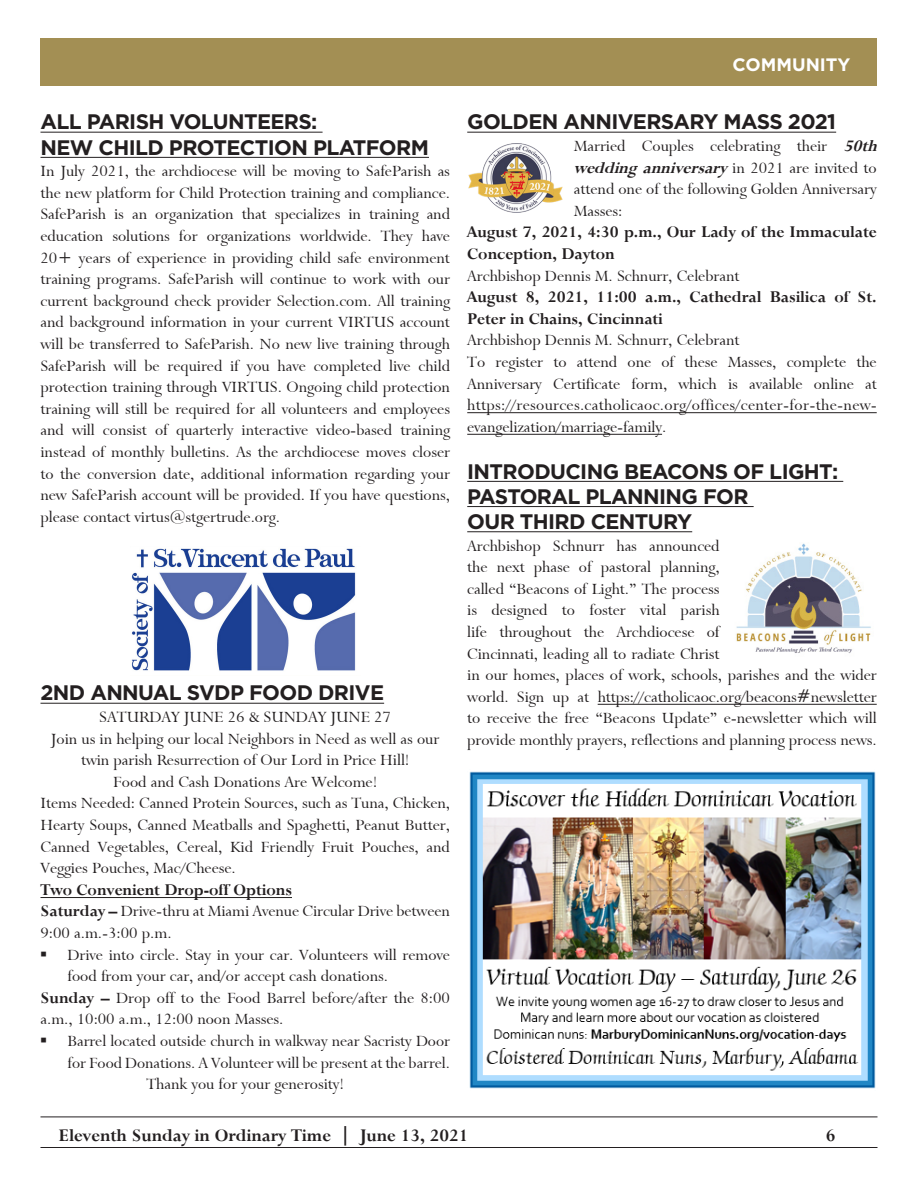
<style>
.page{position:relative;width:918px;height:1188px;background:#fff}
.page>*{position:absolute;margin:0;border:0;box-sizing:border-box;transform-origin:0 0}
.t1{font:700 21px/25.2px "Gotham";letter-spacing:-.03em;color:#231f20}
.t2{font:19.5px "Bronte Bold SWFTE";color:#231f20}
.List_Paragraph{font:18px/21.6px "Bronte Regular SWFTE";color:#231f20}
.t3{font:18px/21.6px "Bronte Bold SWFTE";color:#231f20}
.t4{font:700 18px "Gotham";color:#fff}
.s1{font-family:"Bronte Bold SWFTE"}
.s2{font-family:"Times New Roman";font-weight:700;font-style:italic}
.s3{font-family:"Bronte Bold SWFTE";font-style:italic}
</style>
<div class="page">
<hr style="left:40px;top:1147px;width:838px;height:1px;background:#231f20">
<hr style="left:40px;top:1117px;width:838px;height:1px;background:#231f20">
<div style="left:40px;top:39px;width:838px;height:47px;background:#a38f54"></div>
<img style="left:736px;top:543px;width:135px;height:110px">
<hr style="left:40px;top:132px;width:283px;height:1px;background:#231f20">
<hr style="left:40px;top:157px;width:389px;height:1px;background:#231f20">
<hr style="left:40px;top:703px;width:344px;height:1px;background:#231f20">
<hr style="left:40px;top:897px;width:252px;height:1px;background:#231f20">
<img style="left:131px;top:548px;width:225px;height:123px">
<img style="left:469px;top:771px;width:407px;height:318px">
<hr style="left:467px;top:132px;width:369px;height:1px;background:#231f20">
<hr style="left:467px;top:412px;width:410px;height:1px;background:#231f20">
<hr style="left:467px;top:434px;width:195px;height:1px;background:#231f20">
<hr style="left:467px;top:481px;width:376px;height:1px;background:#231f20">
<hr style="left:467px;top:506px;width:287px;height:1px;background:#231f20">
<hr style="left:467px;top:532px;width:225px;height:1px;background:#231f20">
<hr style="left:598px;top:704px;width:279px;height:1px;background:#231f20">
<img style="left:468px;top:143px;width:95px;height:70px">
<p class="t4" style="left:733px;top:54px;width:119px">COMMUNITY</p>
<p class="t1" style="left:40px;top:109px;width:390px">ALL PARISH VOLUNTEERS:<br>NEW CHILD PROTECTION PLATFORM</p>
<p class="List_Paragraph" style="left:40px;top:160px;width:411px;text-align:justify">In July 2021, the archdiocese will be moving to SafeParish as the new platform for Child Protection training and compliance.<br>SafeParish is an organization that specializes in training and education solutions for organizations worldwide. They have 20+ years of experience in providing child safe environment training programs. SafeParish will continue to work with our current background check provider Selection.com. All training and background information in your current VIRTUS account will be transferred to SafeParish. No new live training through SafeParish will be required if you have completed live child protection training through VIRTUS. Ongoing child protection training will still be required for all volunteers and employees and will consist of quarterly interactive video-based training instead of monthly bulletins. As the archdiocese moves closer to the conversion date, additional information regarding your new SafeParish account will be provided. If you have questions, please contact virtus@stgertrude.org.</p>
<p class="t1" style="left:40px;top:680px;width:345px">2ND ANNUAL SVDP FOOD DRIVE</p>
<p class="List_Paragraph" style="left:99px;top:706px;width:293px">SATURDAY JUNE 26 &amp; SUNDAY JUNE 27</p>
<p class="List_Paragraph" style="left:51px;top:728px;width:390px;text-align:center">Join us in helping our local Neighbors in Need as well as our twin parish Resurrection of Our Lord in Price Hill!</p>
<p class="List_Paragraph" style="left:113px;top:771px;width:266px">Food and Cash Donations Are Welcome!</p>
<p class="List_Paragraph" style="left:40px;top:793px;width:411px;text-align:justify">Items Needed: Canned Protein Sources, such as Tuna, Chicken, Hearty Soups, Canned Meatballs and Spaghetti, Peanut Butter, Canned Vegetables, Cereal, Kid Friendly Fruit Pouches, and Veggies Pouches, Mac/Cheese.</p>
<p class="t3" style="left:40px;top:879px;width:253px">Two Convenient Drop-off Options</p>
<p class="List_Paragraph" style="left:40px;top:901px;width:411px"><span class="s1">Saturday –</span> Drive-thru at Miami Avenue Circular Drive between<br>9:00 a.m.-3:00 p.m.</p>
<p class="List_Paragraph" style="left:68px;top:944px;width:384px;text-indent:-27px"><span class="s2">▪</span> Drive into circle. Stay in your car. Volunteers will remove food from your car, and/or accept cash donations.</p>
<p class="List_Paragraph" style="left:40px;top:987px;width:411px"><span class="s1">Sunday –</span> Drop off to the Food Barrel before/after the 8:00 a.m., 10:00 a.m., 12:00 noon Masses.</p>
<p class="List_Paragraph" style="left:40px;top:1030px;width:411px;text-align:right"><span class="s2">▪</span> Barrel located outside church in walkway near Sacristy Door for Food Donations. A Volunteer will be present at the barrel.</p>
<p class="List_Paragraph" style="left:146px;top:1073px;width:199px">Thank you for your generosity!</p>
<p class="t1" style="left:467px;top:109px;width:370px">GOLDEN ANNIVERSARY MASS 2021</p>
<p class="List_Paragraph" style="left:574px;top:135px;width:310px">Married Couples celebrating their <span class="s3">50th weddinganniversary</span> i n 2 0 2 1 a r e i n v i t e d t o attend one of the following Golden Anniversary Masses:</p>
<p class="t3" style="left:467px;top:222px;width:411px">August 7, 2021, 4:30 p.m., Our Lady of the Immaculate<br>Conception, Dayton</p>
<p class="List_Paragraph" style="left:467px;top:265px;width:274px">Archbishop Dennis M. Schnurr, Celebrant</p>
<p class="t3" style="left:467px;top:286px;width:411px">August 8, 2021, 11:00 a.m., Cathedral Basilica of St.<br>Peter in Chains, Cincinnati</p>
<p class="List_Paragraph" style="left:467px;top:330px;width:274px">Archbishop Dennis M. Schnurr, Celebrant</p>
<p class="List_Paragraph" style="left:467px;top:351px;width:411px;text-align:justify">To register to attend one of these Masses, complete the Anniversary Certificate form, which is available online at https://resources.catholicaoc.org/offices/center-for-the-new&shy;evangelization/marriage-family.</p>
<p class="t1" style="left:467px;top:458px;width:373px">INTRODUCING BEACONS OF LIGHT:<br>PASTORAL PLANNING FOR<br>OUR THIRD CENTURY</p>
<p class="List_Paragraph" style="left:467px;top:535px;width:411px">Archbishop Schnurr has announced<br>the next phase of pastoral planning,<br>called “Beacons of Light.” The process<br>is designed to foster vital parish<br>life throughout the Archdiocese of<br>Cincinnati, leading all to radiate Christ<br>in our homes, places of work, schools, parishes and the wider world. Sign up at https://catholicaoc.org/beacons#newsletter to receive the free “Beacons Update” e-newsletter which will provide monthly prayers, reflections and planning process news.</p>
<p class="t2" style="left:58px;top:1123px;width:412px">Eleventh Sunday in Ordinary Time | June 13, 2021</p>
<p class="t2" style="left:826px;top:1123px;width:11px">6</p>
</div>
